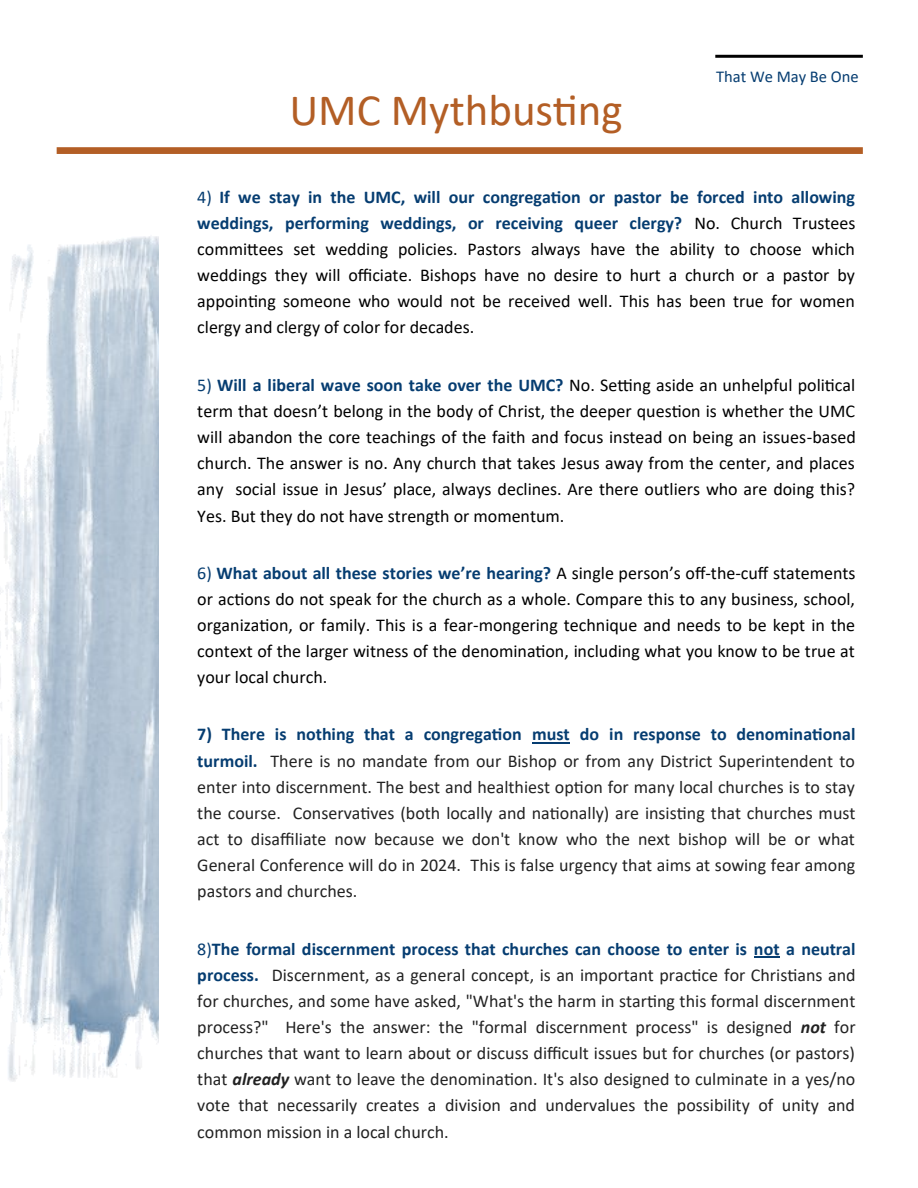
<style>
.page{position:relative;width:918px;height:1188px;background:#fff}
.page>*{position:absolute;margin:0;border:0;box-sizing:border-box;transform-origin:0 0}
.t1{font:45px "Calibri";color:#b35e25}
.t2{font:18px/26.1px "Calibri";color:#000;text-align:justify}
.t3{font:18px/26.1px "Calibri";color:#222;text-align:justify}
.t4{font:16.5px "Calibri";color:#063d71}
.s1{color:#063d71}
.s2{font-weight:700;color:#063d71}
.s3{font-weight:700;font-style:italic}
</style>
<div class="page">
<div style="left:57px;top:147px;width:806px;height:7px;background:#b35e25"></div>
<hr style="left:715px;top:55px;width:148px;height:3px;background:#000">
<hr style="left:532px;top:742px;width:38px;height:2px;background:#063d71">
<svg style="left:754px;top:957px;width:25px;height:1px"></svg>
<img style="left:0;top:236px;width:158px;height:846px">
<p class="t1" style="left:289px;top:92px;width:335px">UMC Mythbusting</p>
<p class="t4" style="left:716px;top:69px;width:144px">That We May Be One</p>
<p class="t2" style="left:197px;top:185px;width:660px"><span class="s1">4)</span> <span class="s2">If we stay in the UMC, will our congregation or pastor be forced into allowing weddings, performing weddings, or receiving queer clergy?</span> No. Church Trustees committees set wedding policies. Pastors always have the ability to choose which weddings they will officiate. Bishops have no desire to hurt a church or a pastor by appointing someone who would not be received well. This has been true for women clergy and clergy of color for decades.</p>
<p class="t2" style="left:197px;top:373px;width:660px"><span class="s1">5)</span> <span class="s2">Will a liberal wave soon take over the UMC?</span> No. Setting aside an unhelpful political term that doesn’t belong in the body of Christ, the deeper question is whether the UMC will abandon the core teachings of the faith and focus instead on being an issues-based church. The answer is no. Any church that takes Jesus away from the center, and places any social issue in Jesus’ place, always declines. Are there outliers who are doing this?<br>Yes. But they do not have strength or momentum.</p>
<p class="t2" style="left:197px;top:561px;width:660px"><span class="s1">6)</span> <span class="s2">What about all these stories we’re hearing?</span> A single person’s off-the-cuff statements or actions do not speak for the church as a whole. Compare this to any business, school, organization, or family. This is a fear-mongering technique and needs to be kept in the context of the larger witness of the denomination, including what you know to be true at your local church.</p>
<p class="t3" style="left:197px;top:723px;width:660px"><span class="s2">7) There is nothing that a congregation must do in response to denominational turmoil.</span> There is no mandate from our Bishop or from any District Superintendent to enter into discernment. The best and healthiest option for many local churches is to stay the course. Conservatives (both locally and nationally) are insisting that churches must act to disaffiliate now because we don't know who the next bishop will be or what General Conference will do in 2024. This is false urgency that aims at sowing fear among pastors and churches.</p>
<p class="t3" style="left:197px;top:937px;width:660px"><span class="s1">8)</span><span class="s2">The formal discernment process that churches can choose to enter is not a neutral process.</span> Discernment, as a general concept, is an important practice for Christians and for churches, and some have asked, "What's the harm in starting this formal discernment process?" Here's the answer: the "formal discernment process" is designed <span class="s3">not</span> for churches that want to learn about or discuss difficult issues but for churches (or pastors) that <span class="s3">already</span> want to leave the denomination. It's also designed to culminate in a yes/no vote that necessarily creates a division and undervalues the possibility of unity and common mission in a local church.</p>
</div>
